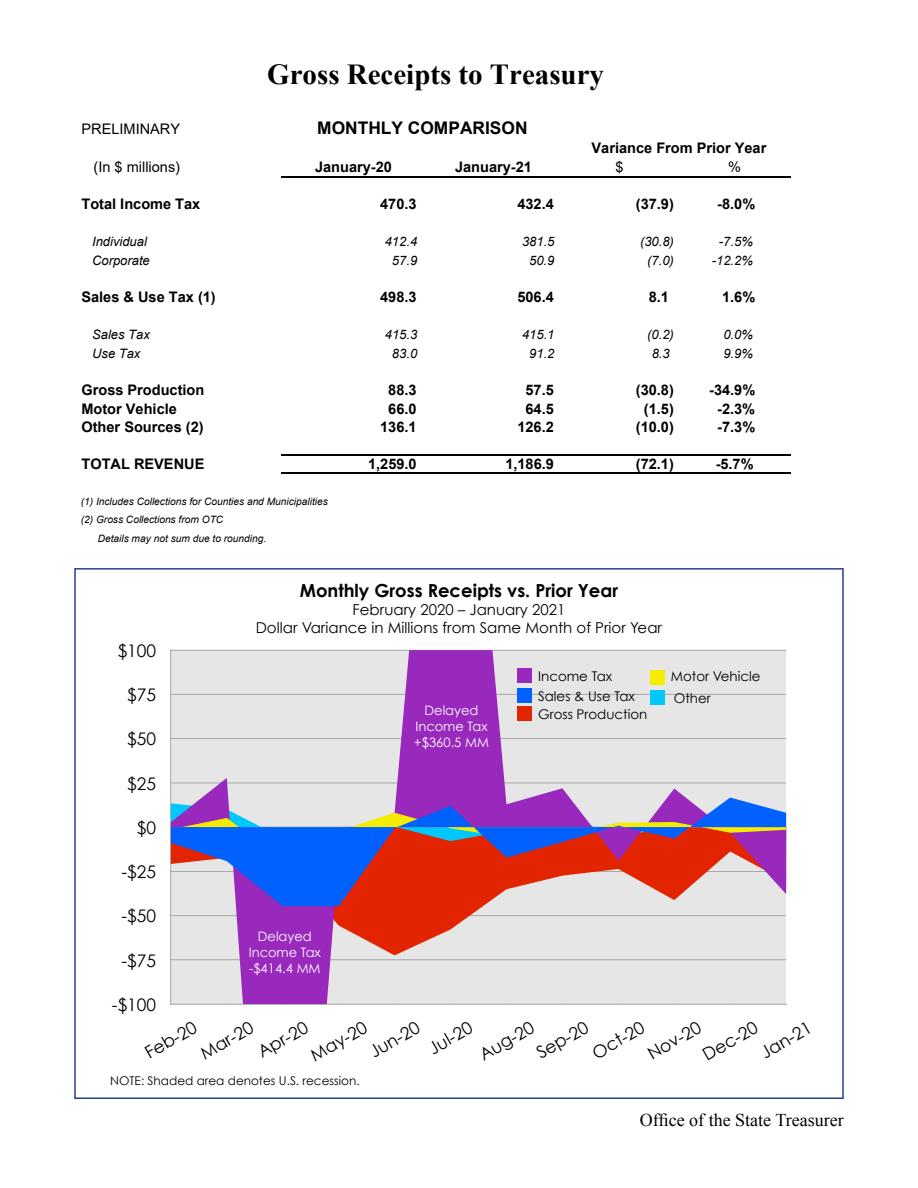
<style>
.page{position:relative;width:918px;height:1188px;background:#fff}
.page>*{position:absolute;margin:0;border:0;box-sizing:border-box;transform-origin:0 0}
.t1{font:700 28.95px "Times New Roman";color:#000}
.t2{font:700 18px "Century Gothic";color:#000}
.t3{font:18px "Times New Roman";color:#000}
.t4{font:17.4px "Century Gothic";color:#000}
.t5{font:700 17.4px "Arial";color:#000}
.t6{font:15px "Century Gothic";color:#000}
.t7{font:700 14.55px "Arial";color:#000}
.t8{font:14.55px "Arial";color:#000}
.t9{font:13.35px/18.6px "Century Gothic";color:#000}
.t10{font:italic 13.05px "Arial";color:#000}
.t11{font:13.05px/15.9px "Century Gothic";color:#fff;text-align:center}
.t12{font:12px "Century Gothic";color:#000}
.t13{font:italic 10.2px/17.7px "Arial";color:#000}
</style>
<div class="page">
<hr style="left:281px;top:176px;width:510px;height:1px;background:#000">
<hr style="left:281px;top:454px;width:510px;height:2px;background:#000">
<hr style="left:281px;top:473px;width:510px;height:1px;background:#000">
<hr style="left:171px;top:1004px;width:615px;height:1px;background:#a8a8a8">
<hr style="left:170px;top:650px;width:1px;height:354px;background:#a8a8a8">
<svg style="left:171px;top:650px;width:615px;height:354px;background:#d8c0d7"></svg>
<svg style="left:171px;top:798px;width:615px;height:108px;background:#9d709e"></svg>
<div style="left:517px;top:669px;width:14px;height:14px;background:#9929bd"></div>
<div style="left:517px;top:688px;width:14px;height:14px;background:#0061fe"></div>
<div style="left:517px;top:707px;width:14px;height:14px;background:#e32400"></div>
<div style="left:650px;top:671px;width:14px;height:14px;background:#f6ec00"></div>
<div style="left:650px;top:690px;width:14px;height:14px;background:#00c7fc"></div>
<p class="t1" style="left:267px;top:54px;width:338px">Gross Receipts to Treasury</p>
<p class="t5" style="left:317px;top:116px;width:212px">MONTHLY COMPARISON</p>
<p class="t7" style="left:592px;top:138px;width:176px">Variance From Prior Year</p>
<p class="t8" style="left:81px;top:119px;width:100px">PRELIMINARY</p>
<p class="t8" style="left:94px;top:157px;width:88px">(In $ millions)</p>
<p class="t7" style="left:315px;top:157px;width:78px">January-20</p>
<p class="t7" style="left:455px;top:157px;width:78px">January-21</p>
<p class="t8" style="left:616px;top:157px;width:10px">$</p>
<p class="t8" style="left:728px;top:157px;width:14px">%</p>
<p class="t7" style="left:81px;top:194px;width:120px">Total Income Tax</p>
<p class="t7" style="left:380px;top:194px;width:38px">470.3</p>
<p class="t7" style="left:517px;top:194px;width:38px">432.4</p>
<p class="t7" style="left:636px;top:194px;width:40px">(37.9)</p>
<p class="t7" style="left:717px;top:194px;width:40px">-8.0%</p>
<p class="t10" style="left:92px;top:233px;width:56px">Individual</p>
<p class="t10" style="left:385px;top:233px;width:34px">412.4</p>
<p class="t10" style="left:522px;top:233px;width:34px">381.5</p>
<p class="t10" style="left:640px;top:233px;width:35px">(30.8)</p>
<p class="t10" style="left:719px;top:233px;width:35px">-7.5%</p>
<p class="t10" style="left:92px;top:252px;width:59px">Corporate</p>
<p class="t10" style="left:392px;top:252px;width:27px">57.9</p>
<p class="t10" style="left:529px;top:252px;width:27px">50.9</p>
<p class="t10" style="left:712px;top:252px;width:43px">-12.2%</p>
<p class="t10" style="left:647px;top:252px;width:28px">(7.0)</p>
<p class="t7" style="left:81px;top:287px;width:136px">Sales &amp; Use Tax (1)</p>
<p class="t7" style="left:380px;top:287px;width:38px">498.3</p>
<p class="t7" style="left:517px;top:287px;width:38px">506.4</p>
<p class="t7" style="left:722px;top:287px;width:35px">1.6%</p>
<p class="t7" style="left:649px;top:287px;width:22px">8.1</p>
<p class="t10" style="left:92px;top:326px;width:59px">Sales Tax</p>
<p class="t10" style="left:385px;top:326px;width:34px">415.3</p>
<p class="t10" style="left:522px;top:326px;width:34px">415.1</p>
<p class="t10" style="left:647px;top:326px;width:28px">(0.2)</p>
<p class="t10" style="left:723px;top:326px;width:31px">0.0%</p>
<p class="t10" style="left:92px;top:345px;width:50px">Use Tax</p>
<p class="t10" style="left:392px;top:345px;width:27px">83.0</p>
<p class="t10" style="left:529px;top:345px;width:27px">91.2</p>
<p class="t10" style="left:652px;top:345px;width:20px">8.3</p>
<p class="t10" style="left:723px;top:345px;width:31px">9.9%</p>
<p class="t7" style="left:81px;top:380px;width:124px">Gross Production</p>
<p class="t7" style="left:388px;top:380px;width:30px">88.3</p>
<p class="t7" style="left:526px;top:380px;width:30px">57.5</p>
<p class="t7" style="left:709px;top:380px;width:48px">-34.9%</p>
<p class="t7" style="left:636px;top:380px;width:40px">(30.8)</p>
<p class="t7" style="left:81px;top:398px;width:97px">Motor Vehicle</p>
<p class="t7" style="left:388px;top:398px;width:30px">66.0</p>
<p class="t7" style="left:526px;top:398px;width:30px">64.5</p>
<p class="t7" style="left:717px;top:398px;width:40px">-2.3%</p>
<p class="t7" style="left:644px;top:398px;width:31px">(1.5)</p>
<p class="t7" style="left:81px;top:417px;width:124px">Other Sources (2)</p>
<p class="t7" style="left:380px;top:417px;width:38px">136.1</p>
<p class="t7" style="left:517px;top:417px;width:38px">126.2</p>
<p class="t7" style="left:636px;top:417px;width:40px">(10.0)</p>
<p class="t7" style="left:717px;top:417px;width:40px">-7.3%</p>
<p class="t7" style="left:81px;top:454px;width:124px">TOTAL REVENUE</p>
<p class="t7" style="left:368px;top:454px;width:50px">1,259.0</p>
<p class="t7" style="left:505px;top:454px;width:50px">1,186.9</p>
<p class="t7" style="left:636px;top:454px;width:40px">(72.1)</p>
<p class="t7" style="left:716px;top:454px;width:40px">-5.7%</p>
<p class="t13" style="left:81px;top:493px;width:249px">(1) Includes Collections for Counties and Municipalities (2) Gross Collections from OTC</p>
<p class="t13" style="left:98px;top:530px;width:170px">Details may not sum due to rounding.</p>
<p class="t4" style="left:118px;top:640px;width:40px">$100</p>
<p class="t4" style="left:127px;top:684px;width:30px">$75</p>
<p class="t4" style="left:127px;top:728px;width:30px">$50</p>
<p class="t4" style="left:127px;top:773px;width:30px">$25</p>
<p class="t4" style="left:137px;top:817px;width:21px">$0</p>
<p class="t4" style="left:122px;top:861px;width:36px">-$25</p>
<p class="t4" style="left:122px;top:905px;width:36px">-$50</p>
<p class="t4" style="left:122px;top:950px;width:36px">-$75</p>
<p class="t4" style="left:112px;top:994px;width:46px">-$100</p>
<p class="t2" style="left:300px;top:579px;width:320px">Monthly Gross Receipts vs. Prior Year</p>
<p class="t6" style="left:353px;top:600px;width:214px">February 2020 – January 2021</p>
<p class="t6" style="left:256px;top:618px;width:408px">Dollar Variance in Millions from Same Month of Prior Year</p>
<p class="t11" style="left:249px;top:928px;width:74px">Delayed<br>Income Tax -$414.4 MM</p>
<p class="t11" style="left:414px;top:702px;width:77px">Delayed<br>Income Tax +$360.5 MM</p>
<p class="t9" style="left:538px;top:667px;width:111px">Income Tax<br>Sales &amp; Use Tax<br>Gross Production</p>
<p class="t9" style="left:671px;top:666px;width:91px;line-height:21.3px">Motor Vehicle<br>Other</p>
<p class="t4" style="left:141px;top:1045px;width:58px;rotate:-30deg">Feb-20</p>
<p class="t4" style="left:196px;top:1045px;width:60px;rotate:-30deg">Mar-20</p>
<p class="t4" style="left:254px;top:1044px;width:56px;rotate:-30deg">Apr-20</p>
<p class="t4" style="left:307px;top:1047px;width:64px;rotate:-30deg">May-20</p>
<p class="t4" style="left:366px;top:1044px;width:56px;rotate:-30deg">Jun-20</p>
<p class="t4" style="left:425px;top:1040px;width:49px;rotate:-30deg">Jul-20</p>
<p class="t4" style="left:475px;top:1046px;width:62px;rotate:-30deg">Aug-20</p>
<p class="t4" style="left:533px;top:1045px;width:58px;rotate:-30deg">Sep-20</p>
<p class="t4" style="left:588px;top:1045px;width:59px;rotate:-30deg">Oct-20</p>
<p class="t4" style="left:644px;top:1046px;width:60px;rotate:-30deg">Nov-20</p>
<p class="t4" style="left:699px;top:1047px;width:62px;rotate:-30deg">Dec-20</p>
<p class="t4" style="left:757px;top:1044px;width:57px;rotate:-30deg">Jan-21</p>
<p class="t12" style="left:110px;top:1073px;width:251px">NOTE: Shaded area denotes U.S. recession.</p>
<p class="t3" style="left:640px;top:1108px;width:205px">Office of the State Treasurer</p>
</div>
